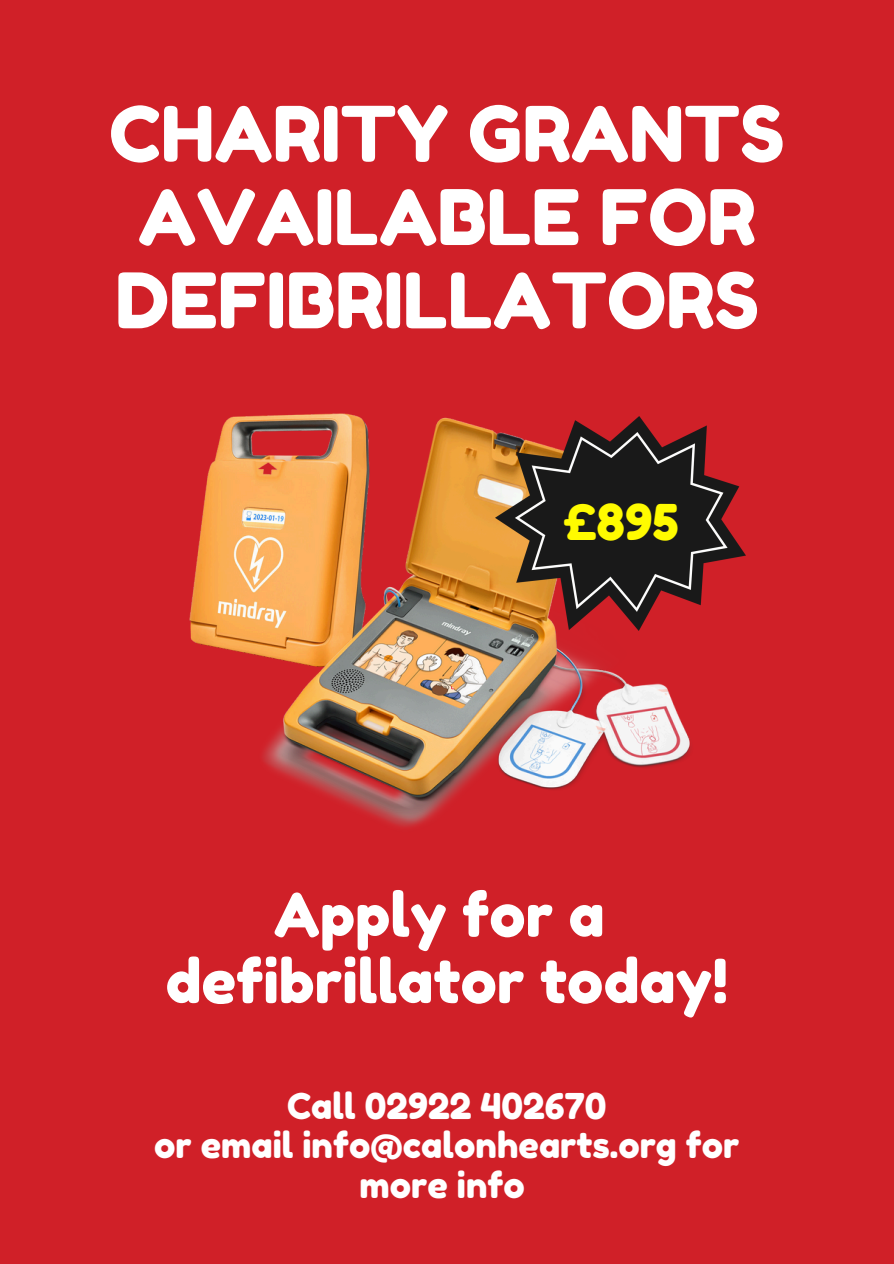
<style>
.page{position:relative;width:894px;height:1264px;background:#fff}
.page>*{position:absolute;margin:0;border:0;box-sizing:border-box;transform-origin:0 0}
.t1{font:76.35px/83.2px "Fredoka One";color:#fff}
.t2{font:60.45px/66.3px "Fredoka One";color:#fff;text-align:center}
.t3{font:49.2px "Fredoka One";color:#fffb00}
.t4{font:35.55px/39.3px "Fredoka One";color:#fff;text-align:center}
</style>
<div class="page">
<div style="left:0;top:0;width:893px;height:1263px;background:#d02028"></div>
<img style="left:189px;top:413px;width:557px;height:414px">
<img style="left:496px;top:416px;width:249px;height:214px">
<h1 class="t1" style="left:109px;top:92px;width:676px">CHARITY GRANTS<br>AVAILABLE FOR<br>DEFIBRILLATORS</h1>
<p class="t3" style="left:563px;top:492px;width:117px">£895</p>
<h3 class="t2" style="left:165px;top:881px;width:564px">Apply for a defibrillator today!</h3>
<p class="t4" style="left:287px;top:1086px;width:321px">Call 02922 402670</p>
<p class="t4" style="left:154px;top:1125px;width:586px">or email info@calonhearts.org for more info</p>
</div>
